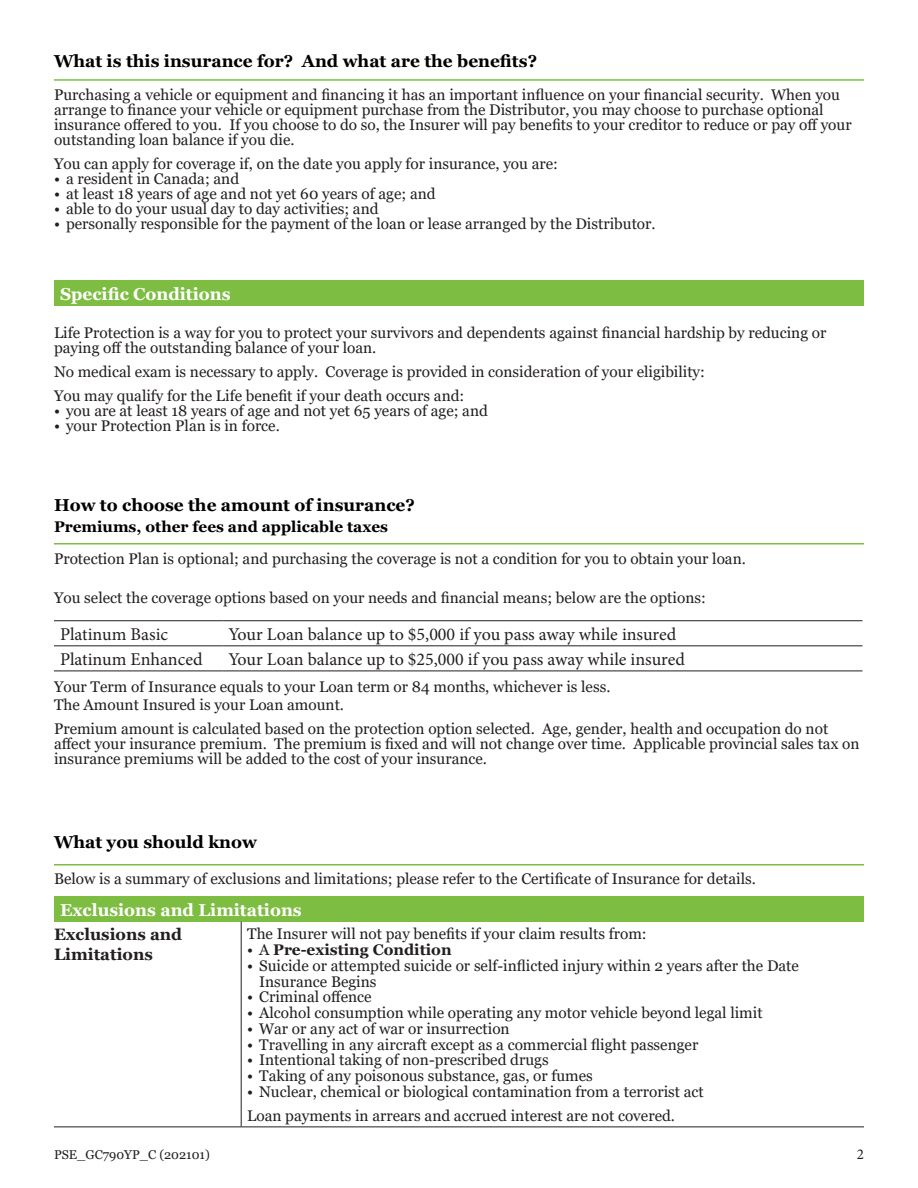
<style>
.page{position:relative;width:918px;height:1188px;background:#fff}
.page>*{position:absolute;margin:0;border:0;box-sizing:border-box;transform-origin:0 0}
.t1{font:18px "Minion Pro";color:#231f20}
.SectionTitle03{font:700 17.25px "Georgia";color:#000}
.SectionTitle03-2{font:700 17.25px "Georgia";color:#fff}
.Contents01{font:700 17.25px "Georgia";color:#000}
.SectionTitle02{font:700 16.5px/19.8px "Georgia";color:#231f20}
.Contents01-2{font:15.3px/15px "Georgia";color:#231f20}
.SectionTitle03-3{font:700 15.3px "Georgia";color:#000}
.t2{font:700 15.3px "Georgia";color:#231f20}
.t3{font:15px "Minion Pro";color:#231f20}
.t4{font:12.75px "Georgia";color:#231f20}
.s1{font-weight:400}
</style>
<div class="page">
<div style="left:54px;top:280px;width:810px;height:26px;background:#7dbd41"></div>
<div style="left:54px;top:897px;width:810px;height:25px;background:#7dbd41"></div>
<hr style="left:241px;top:922px;width:1px;height:205px;background:#231f20">
<hr style="left:54px;top:1127px;width:187px;height:1px;background:#231f20">
<hr style="left:241px;top:1127px;width:623px;height:1px;background:#231f20">
<hr style="left:54px;top:620px;width:168px;height:1px;background:#231f20">
<hr style="left:222px;top:620px;width:641px;height:1px;background:#231f20">
<hr style="left:54px;top:646px;width:168px;height:1px;background:#231f20">
<hr style="left:222px;top:646px;width:641px;height:1px;background:#231f20">
<hr style="left:54px;top:671px;width:168px;height:1px;background:#231f20">
<hr style="left:222px;top:671px;width:641px;height:1px;background:#231f20">
<hr style="left:54px;top:79px;width:810px;height:2px;background:#7bc142">
<hr style="left:54px;top:864px;width:810px;height:2px;background:#7dbd41">
<hr style="left:54px;top:543px;width:810px;height:1px;background:#7dbd41">
<p class="SectionTitle03" style="left:54px;top:50px;width:485px">What is this insurance for? And what are the benefits?</p>
<p class="Contents01-2" style="left:54px;top:88px;width:799px">Purchasing a vehicle or equipment and financing it has an important influence on your financial security. When you arrange to finance your vehicle or equipment purchase from the Distributor, you may choose to purchase optional insurance offered to you. If you choose to do so, the Insurer will pay benefits to your creditor to reduce or pay off your outstanding loan balance if you die.</p>
<p class="Contents01-2" style="left:54px;top:157px;width:506px">You can apply for coverage if, on the date you apply for insurance, you are:</p>
<p class="Contents01-2" style="left:54px;top:172px;width:187px">• a resident in Canada; and</p>
<p class="Contents01-2" style="left:54px;top:187px;width:383px">• at least 18 years of age and not yet 60 years of age; and</p>
<p class="Contents01-2" style="left:54px;top:202px;width:326px">• able to do your usual day to day activities; and</p>
<p class="Contents01-2" style="left:54px;top:217px;width:603px">• personally responsible for the payment of the loan or lease arranged by the Distributor.</p>
<p class="SectionTitle03-2" style="left:60px;top:282px;width:172px">Specific Conditions</p>
<p class="Contents01-2" style="left:54px;top:326px;width:774px">Life Protection is a way for you to protect your survivors and dependents against financial hardship by reducing or paying off the outstanding balance of your loan.</p>
<p class="Contents01-2" style="left:54px;top:365px;width:653px">No medical exam is necessary to apply. Coverage is provided in consideration of your eligibility:</p>
<p class="Contents01-2" style="left:54px;top:389px;width:412px">You may qualify for the Life benefit if your death occurs and:</p>
<p class="Contents01-2" style="left:54px;top:404px;width:435px">• you are at least 18 years of age and not yet 65 years of age; and</p>
<p class="Contents01-2" style="left:54px;top:419px;width:227px">• your Protection Plan is in force.</p>
<p class="Contents01" style="left:54px;top:494px;width:362px">How to choose the amount of insurance?</p>
<p class="SectionTitle03-3" style="left:54px;top:517px;width:336px">Premiums, other fees and applicable taxes</p>
<p class="Contents01-2" style="left:54px;top:551px;width:693px">Protection Plan is optional; and purchasing the coverage is not a condition for you to obtain your loan.</p>
<p class="Contents01-2" style="left:54px;top:590px;width:653px">You select the coverage options based on your needs and financial means; below are the options:</p>
<p class="t1" style="left:60px;top:622px;width:110px">Platinum Basic</p>
<p class="t1" style="left:228px;top:622px;width:449px">Your Loan balance up to $5,000 if you pass away while insured</p>
<p class="t1" style="left:60px;top:647px;width:144px">Platinum Enhanced</p>
<p class="t1" style="left:228px;top:647px;width:458px">Your Loan balance up to $25,000 if you pass away while insured</p>
<p class="Contents01-2" style="left:54px;top:680px;width:558px">Your Term of Insurance equals to your Loan term or 84 months, whichever is less.</p>
<p class="Contents01-2" style="left:54px;top:698px;width:292px">The Amount Insured is your Loan amount.</p>
<p class="Contents01-2" style="left:54px;top:722px;width:807px">Premium amount is calculated based on the protection option selected. Age, gender, health and occupation do not affect your insurance premium. The premium is fixed and will not change over time. Applicable provincial sales tax on insurance premiums will be added to the cost of your insurance.</p>
<p class="SectionTitle03" style="left:54px;top:831px;width:205px">What you should know</p>
<p class="Contents01-2" style="left:54px;top:872px;width:703px">Below is a summary of exclusions and limitations; please refer to the Certificate of Insurance for details.</p>
<p class="SectionTitle03-2" style="left:60px;top:899px;width:243px">Exclusions and Limitations</p>
<p class="SectionTitle02" style="left:54px;top:925px;width:130px">Exclusions and<br>Limitations</p>
<p class="Contents01-2" style="left:247px;top:927px;width:401px">The Insurer will not pay benefits if your claim results from:</p>
<p class="t2" style="left:247px;top:940px;width:206px"><span class="s1">• A</span> Pre-existing Condition</p>
<p class="Contents01-2" style="left:259px;top:958px;width:541px;line-height:15.8px;text-indent:-12px">• Suicide or attempted suicide or self-inflicted injury within 2 years after the Date<br>Insurance Begins</p>
<p class="Contents01-2" style="left:247px;top:990px;width:126px">• Criminal offence</p>
<p class="Contents01-2" style="left:247px;top:1006px;width:517px">• Alcohol consumption while operating any motor vehicle beyond legal limit</p>
<p class="Contents01-2" style="left:247px;top:1021px;width:264px">• War or any act of war or insurrection</p>
<p class="Contents01-2" style="left:247px;top:1037px;width:453px">• Travelling in any aircraft except as a commercial flight passenger</p>
<p class="Contents01-2" style="left:247px;top:1053px;width:303px">• Intentional taking of non-prescribed drugs</p>
<p class="Contents01-2" style="left:247px;top:1069px;width:347px">• Taking of any poisonous substance, gas, or fumes</p>
<p class="Contents01-2" style="left:247px;top:1084px;width:458px">• Nuclear, chemical or biological contamination from a terrorist act</p>
<p class="Contents01-2" style="left:247px;top:1108px;width:429px">Loan payments in arrears and accrued interest are not covered.</p>
<p class="t4" style="left:54px;top:1147px;width:157px">PSE_GC790YP_C (202101)</p>
<p class="t3" style="left:857px;top:1144px;width:9px">2</p>
</div>
